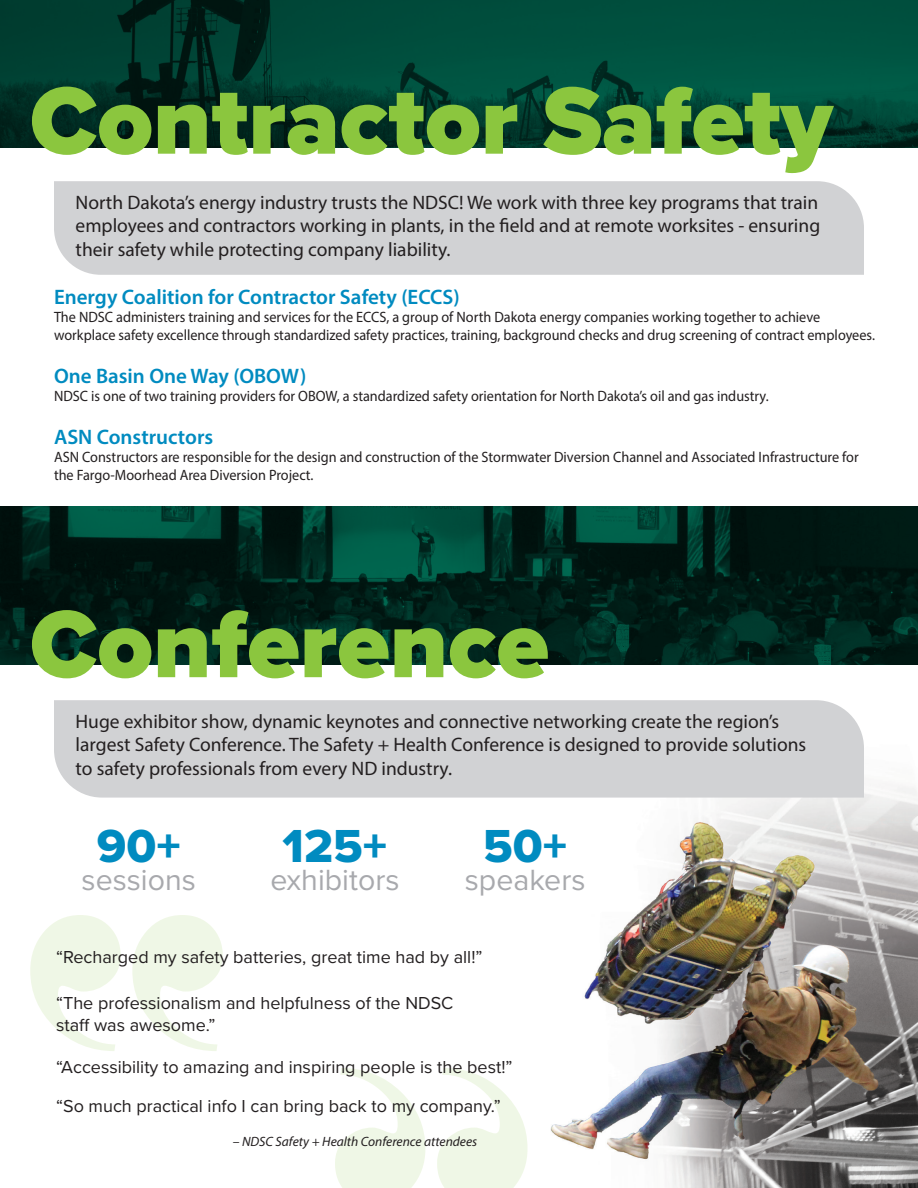
<style>
.page{position:relative;width:918px;height:1188px;background:#fff}
.page>*{position:absolute;margin:0;border:0;box-sizing:border-box;transform-origin:0 0}
.t1{font:900 99px "Proxima Nova";color:#8bc63e}
.t2{font:48px "Proxima Nova Extrabld";color:#008bc0}
.t3{font:30.3px "Proxima Nova";color:#a8a9ad}
.t4{font:600 21px "Myriad Pro";color:#008bc0}
.t5{font:19.5px/23.4px "Myriad Pro";color:#231f20;text-align:justify}
.t6{font:18px/21.6px "Proxima Nova";color:#231f20}
.t7{font:15px/18px "Myriad Pro";color:#231f20;scale:.95 1}
.t8{font:italic 13.5px "Myriad Pro";color:#231f20}
</style>
<div class="page">
<img style="left:550px;top:786px;width:368px;height:402px">
<svg style="left:335px;top:1068px;width:193px;height:120px"></svg>
<svg style="left:30px;top:915px;width:193px;height:136px"></svg>
<img style="left:1px;top:0;width:917px;height:148px">
<img style="left:1px;top:506px;width:917px;height:159px">
<div style="left:54px;top:181px;width:810px;height:94px;background:#d1d2d4"></div>
<div style="left:54px;top:700px;width:810px;height:98px;background:#d1d2d4"></div>
<p class="t1" style="left:30px;top:47px;width:804px">Contractor Safety</p>
<p class="t5" style="left:76px;top:190px;width:746px">North Dakota’s energy industry trusts the NDSC! We work with three key programs that train employees and contractors working in plants, in the field and at remote worksites - ensuring their safety while protecting company liability.</p>
<p class="t4" style="left:54px;top:283px;width:407px">Energy Coalition for Contractor Safety (ECCS)</p>
<p class="t7" style="left:54px;top:307px;width:866px">The NDSC administers training and services for the ECCS, a group of North Dakota energy companies working together to achieve workplace safety excellence through standardized safety practices, training, background checks and drug screening of contract employees.</p>
<p class="t4" style="left:54px;top:363px;width:254px">One Basin One Way (OBOW)</p>
<p class="t7" style="left:54px;top:387px;width:754px">NDSC is one of two training providers for OBOW, a standardized safety orientation for North Dakota’s oil and gas industry.</p>
<p class="t4" style="left:54px;top:424px;width:161px">ASN Constructors</p>
<p class="t7" style="left:54px;top:448px;width:849px">ASN Constructors are responsible for the design and construction of the Stormwater Diversion Channel and Associated Infrastructure for the Fargo-Moorhead Area Diversion Project.</p>
<p class="t1" style="left:30px;top:570px;width:520px">Conference</p>
<p class="t5" style="left:76px;top:709px;width:732px;text-align:left">Huge exhibitor show, dynamic keynotes and connective networking create the region’s largest Safety Conference. The Safety + Health Conference is designed to provide solutions to safety professionals from every ND industry.</p>
<p class="t2" style="left:97px;top:810px;width:85px">90+</p>
<p class="t3" style="left:82px;top:857px;width:116px">sessions</p>
<p class="t2" style="left:283px;top:810px;width:106px">125+</p>
<p class="t3" style="left:270px;top:857px;width:130px">exhibitors</p>
<p class="t2" style="left:483px;top:810px;width:85px">50+</p>
<p class="t3" style="left:465px;top:857px;width:122px">speakers</p>
<p class="t6" style="left:56px;top:945px;width:428px">“Recharged my safety batteries, great time had by all!”</p>
<p class="t6" style="left:56px;top:992px;width:399px">“The professionalism and helpfulness of the NDSC staff was awesome.”</p>
<p class="t6" style="left:56px;top:1056px;width:458px">“Accessibility to amazing and inspiring people is the best!”</p>
<p class="t6" style="left:56px;top:1095px;width:446px">“So much practical info I can bring back to my company.”</p>
<p class="t8" style="left:233px;top:1133px;width:246px">– NDSC Safety + Health Conference attendees</p>
</div>
